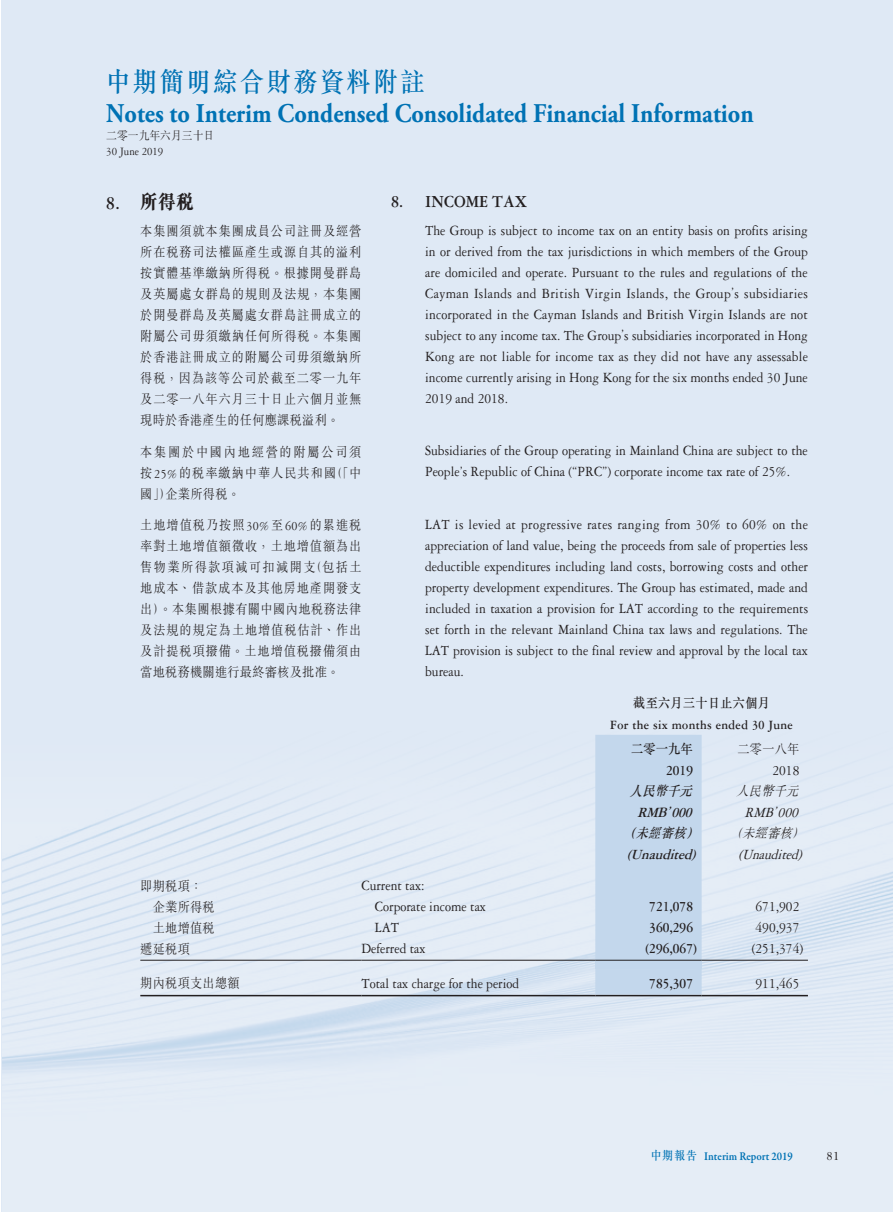
<style>
.page{position:relative;width:893px;height:1212px;background:#fff}
.page>*{position:absolute;margin:0;border:0;box-sizing:border-box;transform-origin:0 0}
.t1{font:700 27px "Adobe Garamond Pro";color:#0072b4;scale:.9 1}
.t2{font:500 27px "M Sung HK";letter-spacing:.1em;color:#0072b4;scale:.9 1}
.t3{font:800 19.5px "M Sung HK";color:#231f20;scale:.9 1}
.t4{font:700 18px "Garamond 3 LT Std";color:#231f20;scale:.9 1}
.t5{font:15px/21px "Garamond 3 LT Std";color:#231f20;text-align:justify;scale:.9 1}
.t6{font:700 15px "Garamond 3 LT Std";color:#231f20;scale:.9 1}
.t7{font:italic 700 15px "Garamond 3 LT Std";color:#231f20;scale:.9 1}
.t8{font:italic 15px "Garamond 3 LT Std";color:#231f20;scale:.9 1}
.t9{font:300 13.5px/21px "M Sung HK";letter-spacing:.075em;color:#231f20;text-align:justify;scale:.9 1}
.t10{font:700 13.5px "Garamond 3 LT Std";letter-spacing:.025em;color:#231f20;scale:.9 1}
.t11{font:500 13.5px "M Sung HK";letter-spacing:.025em;color:#231f20;scale:.9 1}
.t12{font:italic 500 13.5px "M Sung HK";color:#231f20;scale:.9 1}
.t13{font:italic 300 13.5px "M Sung HK";color:#231f20;scale:.9 1}
.t14{font:300 13.5px "M Sung HK";letter-spacing:.025em;color:#231f20;scale:.9 1}
.t15{font:600 12px "Garamond Premr Pro";color:#0072b4;scale:.9 1}
.t16{font:300 12px "M Sung HK";color:#231f20;scale:.9 1}
.t17{font:12px "Garamond 3 LT Std";color:#231f20;scale:.9 1}
.t18{font:500 12px "M Sung HK";color:#231f20;scale:.9 1}
.s1{font-family:"Garamond 3 LT Std";font-weight:700}
.s2{font-family:"Garamond 3 LT Std";font-weight:400}
.s3{font-family:"M Sung HK";font-weight:500}
</style>
<div class="page">
<div style="left:2px;top:0;width:891px;height:1212px;background:#dfe9f5"></div>
<img style="left:3px;top:800px;width:890px;height:269px">
<div style="left:595px;top:735px;width:107px;height:259px;background:#c3d7ec"></div>
<div style="left:595px;top:960px;width:107px;height:9px;background:#c3d7ec"></div>
<hr style="left:140px;top:960px;width:221px;height:1px;background:#231f20">
<hr style="left:361px;top:960px;width:234px;height:1px;background:#231f20">
<hr style="left:595px;top:960px;width:107px;height:1px;background:#231f20">
<hr style="left:702px;top:960px;width:106px;height:1px;background:#231f20">
<hr style="left:140px;top:995px;width:221px;height:1px;background:#231f20">
<hr style="left:361px;top:995px;width:234px;height:1px;background:#231f20">
<hr style="left:595px;top:995px;width:107px;height:1px;background:#231f20">
<hr style="left:702px;top:995px;width:106px;height:1px;background:#231f20">
<h1 class="t2" style="left:106px;top:63px;width:355px">中期簡明綜合財務資料附註</h1>
<h1 class="t1" style="left:106px;top:98px;width:721px">Notes to Interim Condensed Consolidated Financial Information</h1>
<p class="t16" style="left:106px;top:127px;width:122px">二零一九年六月三十日</p>
<p class="t17" style="left:106px;top:145px;width:65px">30 June 2019</p>
<h2 class="t3" style="left:106px;top:188px;width:99px"><span class="s1">8.</span> 所得稅</h2>
<p class="t9" style="left:140px;top:220px;width:247px">本集團須就本集團成員公司註冊及經營所在稅務司法權區產生或源自其的溢利按實體基準繳納所得稅。根據開曼群島及英屬處女群島的規則及法規，本集團於開曼群島及英屬處女群島註冊成立的附屬公司毋須繳納任何所得稅。本集團於香港註冊成立的附屬公司毋須繳納所得稅，因為該等公司於截至二零一九年及二零一八年六月三十日止六個月並無現時於香港產生的任何應課稅溢利。</p>
<p class="t9" style="left:140px;top:441px;width:247px">本集團於中國內地經營的附屬公司須按<span class="s2">25%</span>的稅率繳納中華人民共和國（「中國」）企業所得稅。</p>
<p class="t9" style="left:140px;top:514px;width:247px">土地增值稅乃按照<span class="s2">30%</span>至<span class="s2">60%</span>的累進稅率對土地增值額徵收，土地增值額為出售物業所得款項減可扣減開支（包括土地成本、借款成本及其他房地產開發支出）。本集團根據有關中國內地稅務法律及法規的規定為土地增值稅估計、作出及計提稅項撥備。土地增值稅撥備須由當地稅務機關進行最終審核及批准。</p>
<p class="t4" style="left:391px;top:192px;width:153px">8. INCOME TAX</p>
<p class="t5" style="left:425px;top:220px;width:427px">The Group is subject to income tax on an entity basis on profits arising in or derived from the tax jurisdictions in which members of the Group are domiciled and operate. Pursuant to the rules and regulations of the Cayman Islands and British Virgin Islands, the Group’s subsidiaries incorporated in the Cayman Islands and British Virgin Islands are not subject to any income tax. The Group’s subsidiaries incorporated in Hong Kong are not liable for income tax as they did not have any assessable income currently arising in Hong Kong for the six months ended 30 June 2019 and 2018.</p>
<p class="t5" style="left:425px;top:440px;width:427px">Subsidiaries of the Group operating in Mainland China are subject to the<br>People’s Republic of China (“PRC”) corporate income tax rate of 25%.</p>
<p class="t5" style="left:425px;top:514px;width:427px">LAT is levied at progressive rates ranging from 30% to 60% on the appreciation of land value, being the proceeds from sale of properties less deductible expenditures including land costs, borrowing costs and other property development expenditures. The Group has estimated, made and included in taxation a provision for LAT according to the requirements set forth in the relevant Mainland China tax laws and regulations. The LAT provision is subject to the final review and approval by the local tax bureau.</p>
<p class="t11" style="left:633px;top:693px;width:153px">截至六月三十日止六個月</p>
<p class="t10" style="left:610px;top:717px;width:205px">For the six months ended 30 June</p>
<p class="t11" style="left:631px;top:740px;width:70px">二零一九年</p>
<p class="t9" style="left:737px;top:738px;width:70px">二零一八年</p>
<p class="t6" style="left:666px;top:762px;width:31px">2019</p>
<p class="t5" style="left:772px;top:760px;width:31px">2018</p>
<p class="t12" style="left:630px;top:782px;width:76px">人民幣千元</p>
<p class="t13" style="left:736px;top:782px;width:76px">人民幣千元</p>
<p class="t7" style="left:637px;top:804px;width:67px">RMB’000</p>
<p class="t8" style="left:744px;top:804px;width:66px">RMB’000</p>
<p class="t12" style="left:623px;top:824px;width:90px">（未經審核）</p>
<p class="t13" style="left:730px;top:824px;width:89px">（未經審核）</p>
<p class="t7" style="left:627px;top:846px;width:82px">(Unaudited)</p>
<p class="t8" style="left:739px;top:846px;width:76px">(Unaudited)</p>
<p class="t9" style="left:140px;top:874px;width:70px">即期稅項：</p>
<p class="t5" style="left:361px;top:875px;width:71px">Current tax:</p>
<p class="t9" style="left:153px;top:895px;width:70px">企業所得稅</p>
<p class="t5" style="left:375px;top:896px;width:125px">Corporate income tax</p>
<p class="t6" style="left:649px;top:898px;width:50px">721,078</p>
<p class="t5" style="left:755px;top:896px;width:50px">671,902</p>
<p class="t9" style="left:153px;top:916px;width:70px">土地增值稅</p>
<p class="t5" style="left:375px;top:917px;width:28px">LAT</p>
<p class="t6" style="left:649px;top:919px;width:50px">360,296</p>
<p class="t5" style="left:755px;top:917px;width:50px">490,937</p>
<p class="t9" style="left:140px;top:937px;width:57px">遞延稅項</p>
<p class="t5" style="left:361px;top:938px;width:73px">Deferred tax</p>
<p class="t6" style="left:645px;top:940px;width:59px">(296,067)</p>
<p class="t5" style="left:752px;top:938px;width:59px">(251,374)</p>
<p class="t14" style="left:140px;top:974px;width:112px">期內稅項支出總額</p>
<p class="t5" style="left:361px;top:973px;width:177px">Total tax charge for the period</p>
<p class="t6" style="left:649px;top:975px;width:50px">785,307</p>
<p class="t5" style="left:755px;top:973px;width:50px">911,465</p>
<p class="t15" style="left:651px;top:1149px;width:159px"><span class="s3">中期報告</span> Interim Report 2019</p>
<p class="t18" style="left:827px;top:1147px;width:15px">81</p>
</div>
